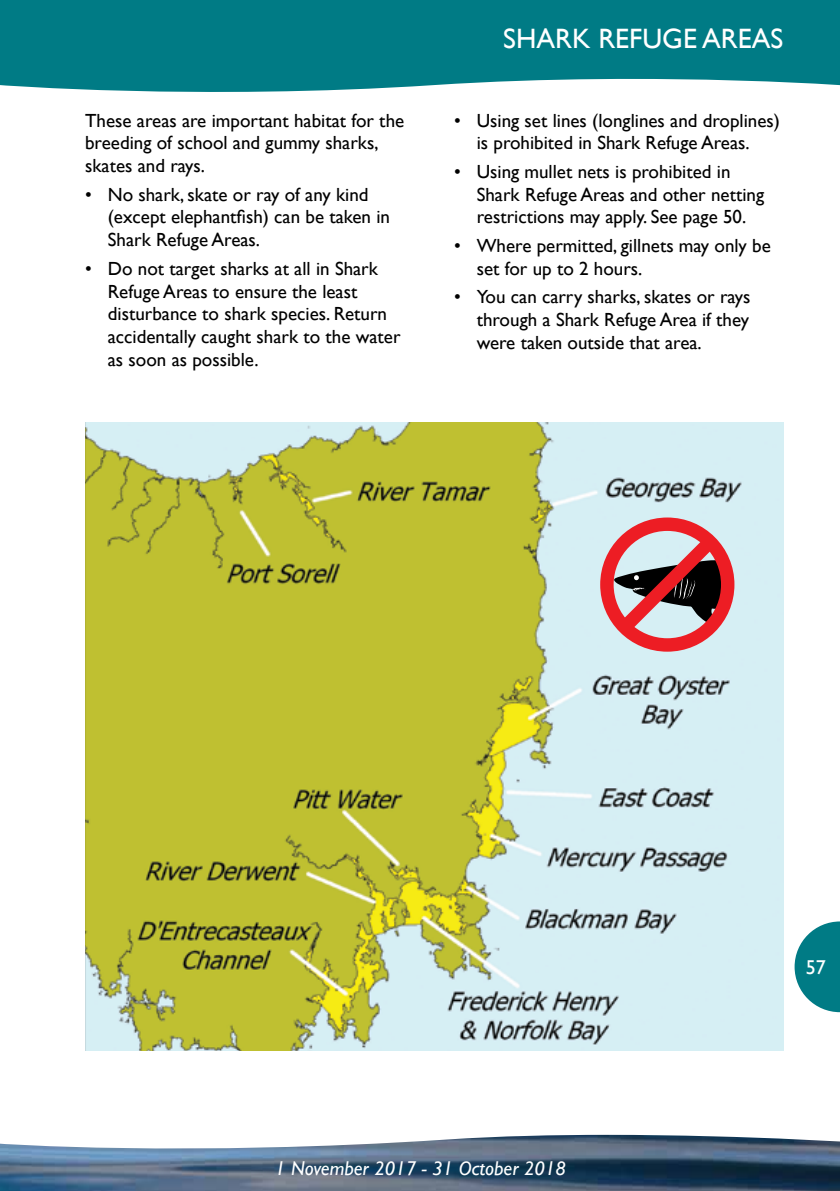
<style>
.page{position:relative;width:840px;height:1191px;background:#fff}
.page>*{position:absolute;margin:0;border:0;box-sizing:border-box;transform-origin:0 0}
.Page_Header{font:28px "Gill Sans";color:#fff}
.t1{font:italic 20px "Gill Sans";color:#fff}
.t2{font:20px "Gill Sans";color:#fff}
.Indents{font:19px/22.8px "Gill Sans";color:#000}
.Body_text{font:19px/22.8px "Gill Sans";color:#000}
</style>
<div class="page">
<img style="left:0;top:1134px;width:839px;height:57px">
<svg style="left:0;top:0;width:839px;height:92px;background:#12848d"></svg>
<img style="left:85px;top:422px;width:697px;height:628px">
<svg style="left:600px;top:517px;width:134px;height:134px;background:#bc7d82"></svg>
<svg style="left:794px;top:921px;width:45px;height:91px"></svg>
<p class="Body_text" style="left:85px;top:109px;width:320px">These areas are important habitat for the breeding of school and gummy sharks, skates and rays.</p>
<p class="Indents" style="left:108px;top:183px;width:283px;text-indent:-23px">• No shark, skate or ray of any kind (except elephantfish) can be taken in<br>Shark Refuge Areas.</p>
<p class="Indents" style="left:108px;top:257px;width:294px;text-indent:-23px">• Do not target sharks at all in Shark<br>Refuge Areas to ensure the least disturbance to shark species. Return accidentally caught shark to the water as soon as possible.</p>
<p class="Page_Header" style="left:503px;top:22px;width:281px">SHARK REFUGE AREAS</p>
<p class="Indents" style="left:454px;top:109px;width:327px;text-align:center">• Using set lines (longlines and droplines) is prohibited in Shark Refuge Areas.</p>
<p class="Indents" style="left:476px;top:160px;width:289px;text-indent:-23px">• Using mullet nets is prohibited in<br>Shark Refuge Areas and other netting restrictions may apply. See page 50.</p>
<p class="Indents" style="left:476px;top:234px;width:295px;text-indent:-23px">• Where permitted, gillnets may only be set for up to 2 hours.</p>
<p class="Indents" style="left:476px;top:285px;width:275px;text-align:justify;text-indent:-23px">• You can carry sharks, skates or rays through a Shark Refuge Area if they were taken outside that area.</p>
<p class="t1" style="left:275px;top:1157px;width:292px">1 November 2017 - 31 October 2018</p>
<p class="t2" style="left:805px;top:955px;width:21px">57</p>
</div>
